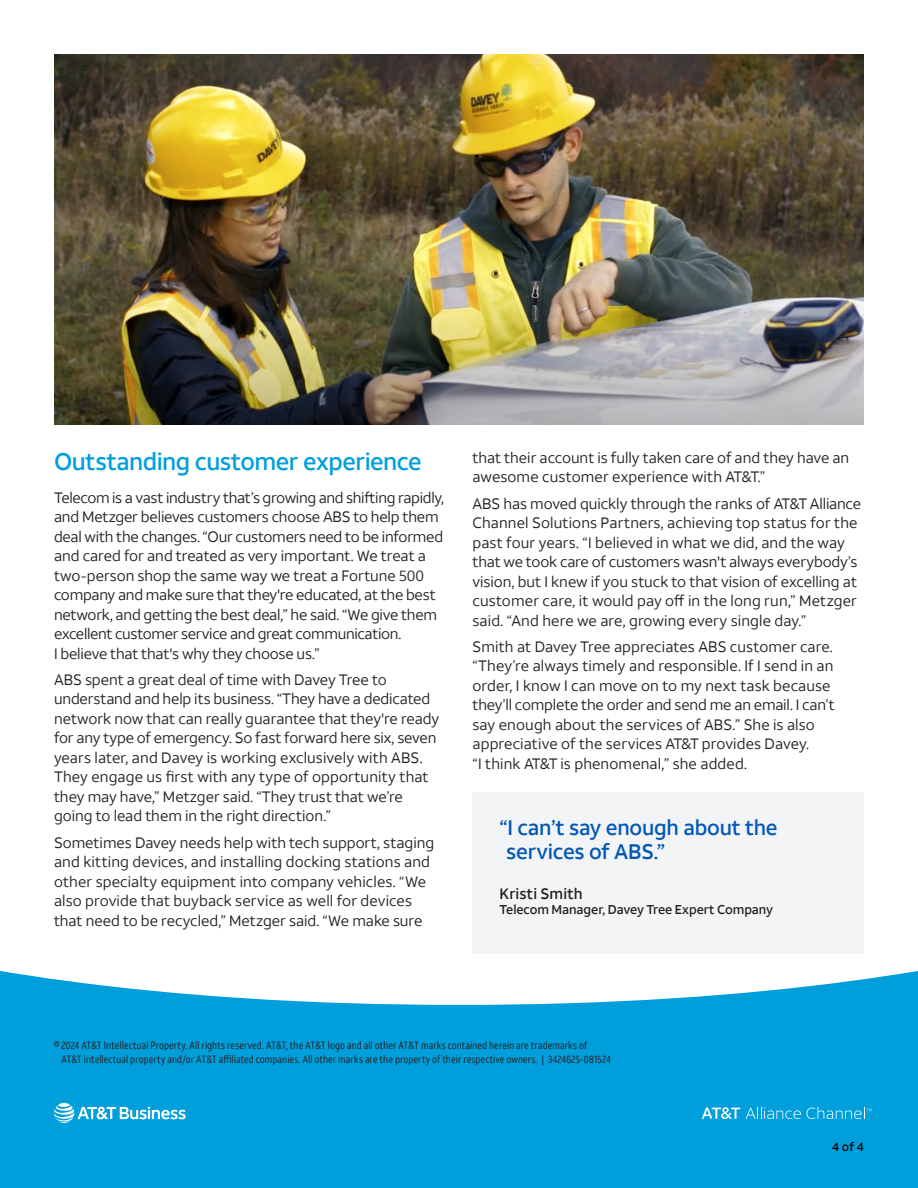
<style>
.page{position:relative;width:918px;height:1188px;background:#fff}
.page>*{position:absolute;margin:0;border:0;box-sizing:border-box;transform-origin:0 0}
.Blue_Subhead_16_20_Med{font:500 24px "ATT Aleck Sans";letter-spacing:-.02em;color:#009fdb}
.Callout_Headline_14_16_Med{font:500 21px/24px "ATT Aleck Sans";letter-spacing:-.01em;color:#0057b8}
.t1{font:15px/19.5px "ATT Aleck Sans";color:#231f20}
.t2{font:500 15px "ATT Aleck Sans";letter-spacing:.005em;color:#231f20}
.t3{font:500 12.75px "ATT Aleck Sans";letter-spacing:-.005em;color:#231f20}
.Page_Number_8_10_Med{font:500 12px "ATT Aleck Sans";color:#000}
.t4{font:10.5px/13.5px "ATT Aleck Cd";letter-spacing:.01em;color:#231f20}
</style>
<div class="page">
<svg style="left:0;top:971px;width:918px;height:217px;background:#1ba9de"></svg>
<svg style="left:54px;top:1103px;width:132px;height:20px"></svg>
<svg style="left:702px;top:1107px;width:38px;height:12px"></svg>
<svg style="left:746px;top:1107px;width:55px;height:12px"></svg>
<svg style="left:807px;top:1107px;width:65px;height:12px"></svg>
<img style="left:54px;top:54px;width:810px;height:370px">
<div style="left:472px;top:792px;width:392px;height:162px;background:#f3f4f6"></div>
<p class="Blue_Subhead_16_20_Med" style="left:54px;top:446px;width:369px">Outstanding customer experience</p>
<p class="t1" style="left:54px;top:488px;width:392px">Telecom is a vast industry that’s growing and shifting rapidly, and Metzger believes customers choose ABS to help them deal with the changes. “Our customers need to be informed and cared for and treated as very important. We treat a two-person shop the same way we treat a Fortune 500 company and make sure that they're educated, at the best network, and getting the best deal,” he said. “We give them excellent customer service and great communication.<br>I believe that that's why they choose us.”</p>
<p class="t1" style="left:54px;top:670px;width:387px">ABS spent a great deal of time with Davey Tree to understand and help its business. “They have a dedicated network now that can really guarantee that they're ready for any type of emergency. So fast forward here six, seven years later, and Davey is working exclusively with ABS.<br>They engage us first with any type of opportunity that they may have,” Metzger said. “They trust that we’re going to lead them in the right direction.”</p>
<p class="t1" style="left:54px;top:833px;width:382px">Sometimes Davey needs help with tech support, staging and kitting devices, and installing docking stations and other specialty equipment into company vehicles. “We also provide that buyback service as well for devices that need to be recycled,” Metzger said. “We make sure</p>
<p class="t1" style="left:472px;top:448px;width:378px">that their account is fully taken care of and they have an awesome customer experience with AT&amp;T.”</p>
<p class="t1" style="left:472px;top:494px;width:390px">ABS has moved quickly through the ranks of AT&amp;T Alliance Channel Solutions Partners, achieving top status for the past four years. “I believed in what we did, and the way that we took care of customers wasn't always everybody’s vision, but I knew if you stuck to that vision of excelling at customer care, it would pay off in the long run,” Metzger said. “And here we are, growing every single day.”</p>
<p class="t1" style="left:472px;top:637px;width:364px">Smith at Davey Tree appreciates ABS customer care. “They’re always timely and responsible. If I send in an order, I know I can move on to my next task because they’ll complete the order and send me an email. I can’t say enough about the services of ABS.” She is also appreciative of the services AT&amp;T provides Davey.<br>“I think AT&amp;T is phenomenal,” she added.</p>
<p class="Callout_Headline_14_16_Med" style="left:506px;top:815px;width:273px;text-indent:-7px">“I can’t say enough about the services of ABS.”</p>
<p class="t2" style="left:500px;top:884px;width:85px">Kristi Smith</p>
<p class="t3" style="left:500px;top:901px;width:275px">Telecom Manager, Davey Tree Expert Company</p>
<p class="t4" style="left:61px;top:1039px;width:551px;text-indent:-7px">© 2024 AT&amp;T Intellectual Property. All rights reserved. AT&amp;T, the AT&amp;T logo and all other AT&amp;T marks contained herein are trademarks of<br>AT&amp;T intellectual property and/or AT&amp;T affiliated companies. All other marks are the property of their respective owners. | 3424625-081524</p>
<p class="Page_Number_8_10_Med" style="left:832px;top:1139px;width:33px">4 of 4</p>
</div>
